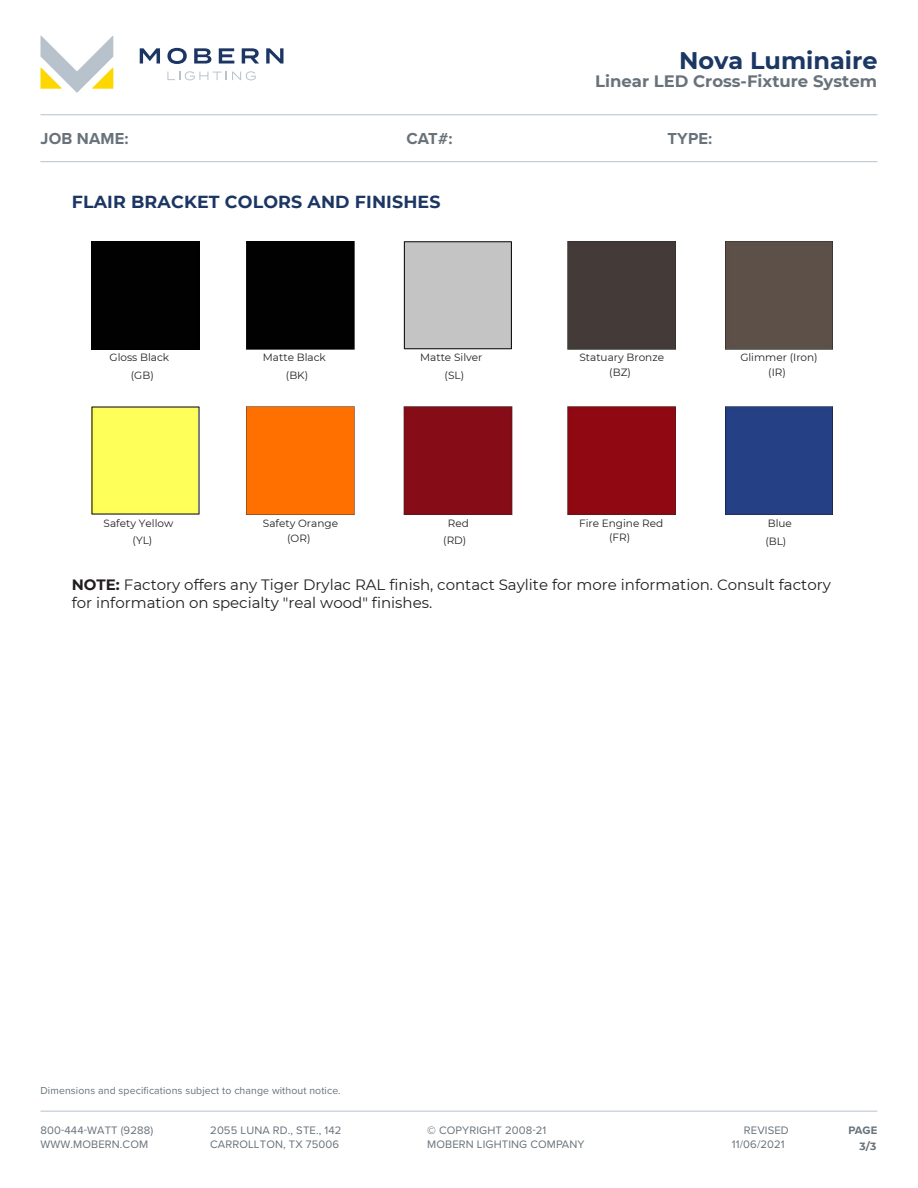
<style>
.page{position:relative;width:918px;height:1188px;background:#fff}
.page>*{position:absolute;margin:0;border:0;box-sizing:border-box;transform-origin:0 0}
.t1{font:700 24px "Montserrat";color:#1b3763}
.t2{font:700 17.4px "Montserrat";letter-spacing:.01em;color:#1c3664}
.t3{font:700 16.5px "Montserrat";color:#68727a}
.t4{font:700 16.5px "Proxima Nova";letter-spacing:.01em;color:#68727a}
.t5{font:15px/18px "Montserrat";color:#221e1f}
.t6{font:11.25px/13.2px "Proxima Nova";letter-spacing:.01em;color:#68727a}
.t7{font:700 11.25px "Proxima Nova";color:#68727a}
.t8{font:10.5px/17.4px "Montserrat";color:#221e1f;text-align:center}
.t9{font:10.5px "Proxima Nova";letter-spacing:.01em;color:#68727a}
.t10{font:700 10.5px "Montserrat";color:#68727a}
.s1{font-weight:700}
</style>
<div class="page">
<svg style="left:40px;top:35px;width:73px;height:58px"></svg>
<svg style="left:140px;top:48px;width:20px;height:16px"></svg>
<svg style="left:167px;top:48px;width:20px;height:16px"></svg>
<svg style="left:194px;top:48px;width:17px;height:16px"></svg>
<svg style="left:219px;top:48px;width:15px;height:16px"></svg>
<svg style="left:242px;top:48px;width:17px;height:16px"></svg>
<svg style="left:266px;top:48px;width:18px;height:16px"></svg>
<svg style="left:167px;top:71px;width:89px;height:9px"></svg>
<hr style="left:40px;top:1111px;width:838px;height:1px;background:#b8c2cc">
<hr style="left:40px;top:114px;width:838px;height:1px;background:#b5c2cd">
<hr style="left:40px;top:161px;width:838px;height:1px;background:#b8c2cc">
<div style="left:405px;top:242px;width:106px;height:106px;background:#c4c4c4"></div>
<div style="left:93px;top:408px;width:105px;height:105px;background:#feff59"></div>
<div style="left:92px;top:242px;width:107px;height:107px;background:#010101"></div>
<div style="left:246px;top:406px;width:108px;height:109px;background:#ff7000"></div>
<div style="left:246px;top:241px;width:108px;height:108px;background:#010101"></div>
<div style="left:404px;top:406px;width:108px;height:109px;background:#860c17"></div>
<div style="left:567px;top:241px;width:109px;height:108px;background:#443a38"></div>
<div style="left:567px;top:406px;width:109px;height:109px;background:#900812"></div>
<div style="left:725px;top:241px;width:108px;height:108px;background:#5d5048"></div>
<div style="left:725px;top:406px;width:108px;height:109px;background:#254085"></div>
<hr style="left:92px;top:407px;width:1px;height:107px;background:#000">
<hr style="left:199px;top:407px;width:1px;height:107px;background:#000">
<hr style="left:404px;top:242px;width:1px;height:107px;background:#000">
<hr style="left:511px;top:242px;width:1px;height:107px;background:#000">
<hr style="left:404px;top:241px;width:108px;height:1px;background:#000">
<hr style="left:404px;top:349px;width:108px;height:1px;background:#000">
<hr style="left:92px;top:407px;width:107px;height:1px;background:#000">
<hr style="left:92px;top:514px;width:107px;height:1px;background:#000">
<h1 class="t1" style="left:679px;top:43px;width:200px">Nova Luminaire</h1>
<h3 class="t3" style="left:595px;top:69px;width:284px">Linear LED Cross-Fixture System</h3>
<h3 class="t4" style="left:40px;top:126px;width:90px">JOB NAME:</h3>
<h3 class="t4" style="left:407px;top:126px;width:48px">CAT#:</h3>
<h3 class="t4" style="left:667px;top:126px;width:46px">TYPE:</h3>
<h2 class="t2" style="left:72px;top:190px;width:370px">FLAIR BRACKET COLORS AND FINISHES</h2>
<p class="t8" style="left:110px;top:348px;width:61px">Gloss Black (GB)</p>
<p class="t8" style="left:263px;top:349px;width:64px">Matte Black (BK)</p>
<p class="t8" style="left:420px;top:349px;width:64px">Matte Silver (SL)</p>
<p class="t8" style="left:579px;top:350px;width:86px;line-height:14.7px">Statuary Bronze (BZ)</p>
<p class="t8" style="left:740px;top:350px;width:79px;line-height:14.7px">Glimmer (Iron) (IR)</p>
<p class="t8" style="left:133px;top:514px;width:42px;text-align:left;text-indent:-29px">Safety Yellow (YL)</p>
<p class="t8" style="left:263px;top:515px;width:77px;line-height:14.7px">Safety Orange (OR)</p>
<p class="t8" style="left:443px;top:514px;width:27px">Red (RD)</p>
<p class="t8" style="left:579px;top:515px;width:86px;line-height:14.7px">Fire Engine Red (FR)</p>
<p class="t8" style="left:765px;top:514px;width:28px;text-align:left">Blue (BL)</p>
<h3 class="t5" style="left:72px;top:575px;width:761px"><span class="s1">NOTE:</span> Factory offers any Tiger Drylac RAL finish, contact Saylite for more information. Consult factory for information on specialty "real wood" finishes.</h3>
<p class="t9" style="left:40px;top:1082px;width:302px">Dimensions and specifications subject to change without notice.</p>
<p class="t6" style="left:40px;top:1123px;width:114px">800-444-WATT (9288)<br>WWW.MOBERN.COM</p>
<p class="t6" style="left:210px;top:1123px;width:133px">2055 LUNA RD., STE., 142<br>CARROLLTON, TX 75006</p>
<p class="t6" style="left:427px;top:1124px;width:159px"><span class="s1">©</span> COPYRIGHT 2008-21<br>MOBERN LIGHTING COMPANY</p>
<p class="t6" style="left:732px;top:1123px;width:58px;line-height:13.8px;text-indent:12px">REVISED<br>11/06/2021</p>
<p class="t7" style="left:848px;top:1122px;width:31px">PAGE</p>
<p class="t10" style="left:859px;top:1139px;width:19px">3/3</p>
</div>
